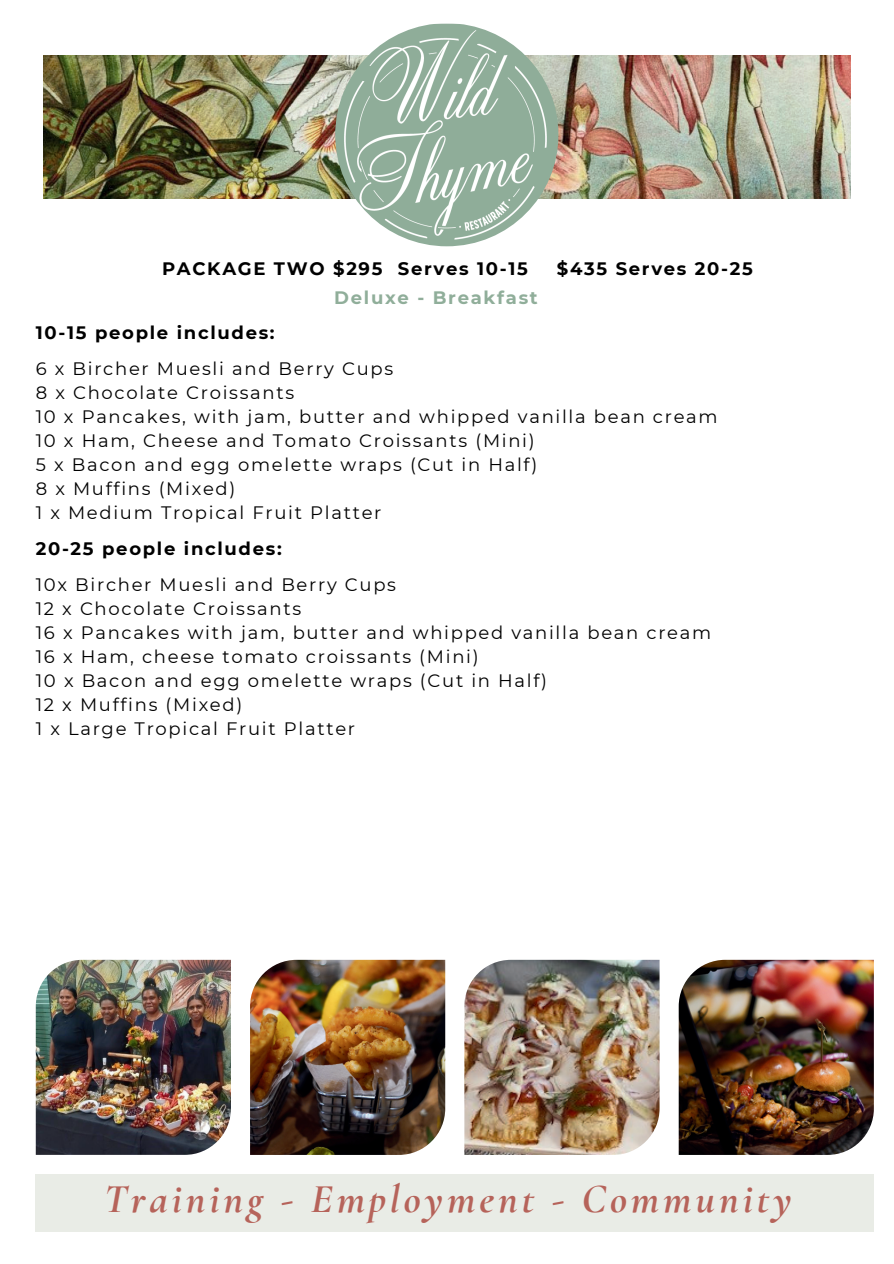
<style>
.page{position:relative;width:894px;height:1264px;background:#fff}
.page>*{position:absolute;margin:0;border:0;box-sizing:border-box;transform-origin:0 0}
.t1{font:italic 700 41.4px "Cormorant Garamond";letter-spacing:.095em;color:#b6635a}
.t2{font:18px/24px "Montserrat";letter-spacing:.095em;color:#000}
.t3{font:700 18px "Montserrat";letter-spacing:.095em;color:#000}
.t4{font:700 18px "Montserrat";letter-spacing:.095em;color:#90ae9a}
</style>
<div class="page">
<img style="left:43px;top:55px;width:807px;height:143px">
<img style="left:335px;top:23px;width:223px;height:223px;border-radius:50%">
<img style="left:36px;top:959px;width:195px;height:195px">
<img style="left:250px;top:959px;width:195px;height:195px">
<img style="left:464px;top:959px;width:195px;height:195px">
<img style="left:678px;top:959px;width:195px;height:195px">
<div style="left:36px;top:1174px;width:837px;height:57px;background:#e9ece6"></div>
<p class="t3" style="left:162px;top:256px;width:367px">PACKAGE TWO $295 Serves 10-15</p>
<p class="t3" style="left:556px;top:256px;width:197px">$435 Serves 20-25</p>
<p class="t4" style="left:334px;top:285px;width:205px">Deluxe - Breakfast</p>
<p class="t3" style="left:36px;top:320px;width:240px">10-15 people includes:</p>
<p class="t2" style="left:36px;top:356px;width:683px">6 x Bircher Muesli and Berry Cups<br>8 x Chocolate Croissants<br>10 x Pancakes, with jam, butter and whipped vanilla bean cream 10 x Ham, Cheese and Tomato Croissants (Mini)<br>5 x Bacon and egg omelette wraps (Cut in Half)<br>8 x Muffins (Mixed)<br>1 x Medium Tropical Fruit Platter</p>
<p class="t3" style="left:36px;top:536px;width:247px">20-25 people includes:</p>
<p class="t2" style="left:36px;top:572px;width:676px">10x Bircher Muesli and Berry Cups<br>12 x Chocolate Croissants<br>16 x Pancakes with jam, butter and whipped vanilla bean cream 16 x Ham, cheese tomato croissants (Mini)<br>10 x Bacon and egg omelette wraps (Cut in Half)<br>12 x Muffins (Mixed)<br>1 x Large Tropical Fruit Platter</p>
<h1 class="t1" style="left:104px;top:1173px;width:689px">Training - Employment - Community</h1>
</div>
